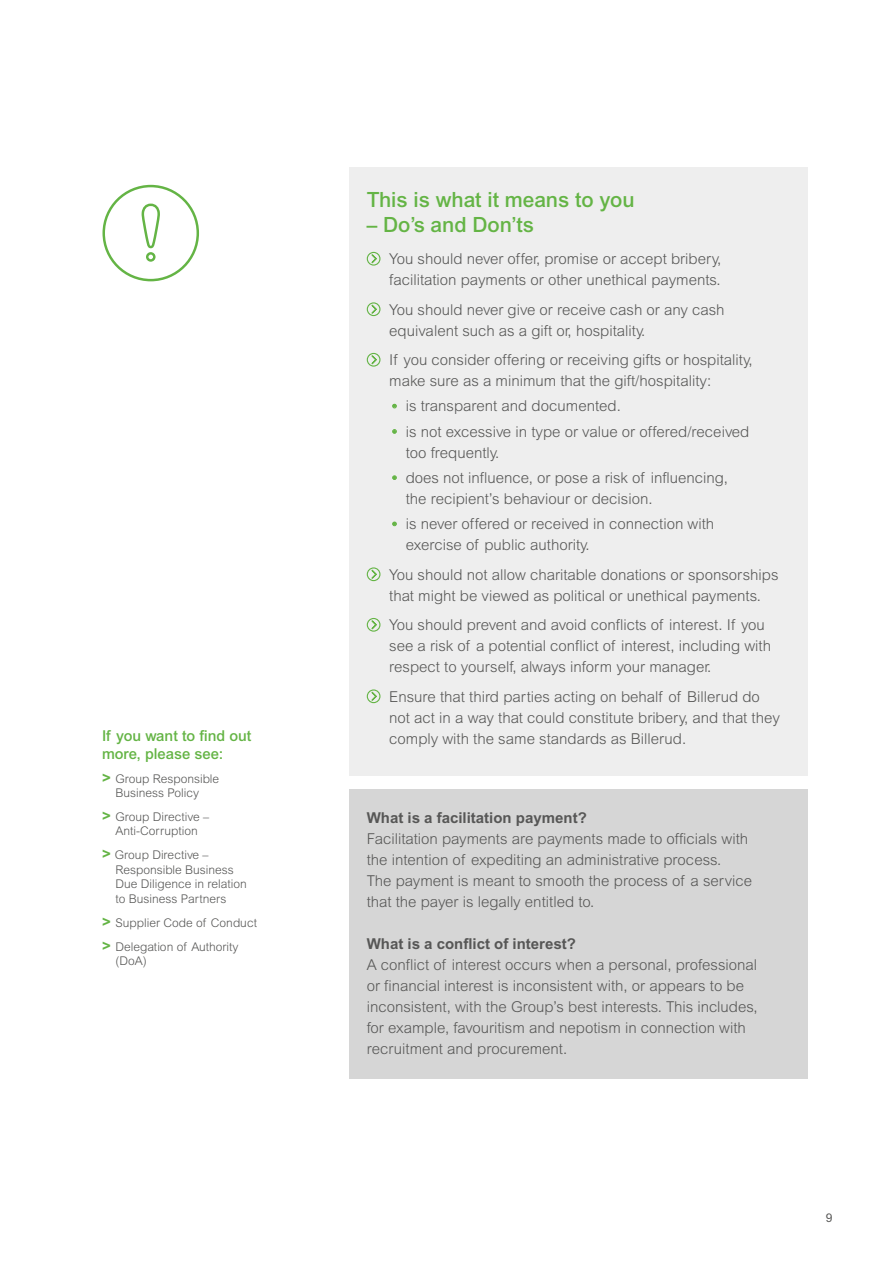
<style>
.page{position:relative;width:893px;height:1263px;background:#fff}
.page>*{position:absolute;margin:0;border:0;box-sizing:border-box;transform-origin:0 0}
.Header_2{font:500 21px "Arial MT Std";color:#64b445}
.t1{font:300 15px/21px "Arial MT Std";color:#575756}
.t2{font:700 15px "Arial MT Std";color:#575756}
.Header-3{font:500 15px/18px "Arial MT Std";color:#64b445}
.Underrubrik{font:300 12px/14.4px "Arial MT Std";color:#575756;text-align:center}
.t3{font:12px "Arial MT Std";color:#575756}
.s1{font-weight:700;font-size:15px;color:#64b445}
.s2{color:#64b445}
</style>
<div class="page">
<div style="left:350px;top:167px;width:458px;height:608px;background:#eee"></div>
<div style="left:367px;top:252px;width:13px;height:14px;border:1px solid #64b445;border-radius:50%"></div>
<svg style="left:370px;top:253px;width:8px;height:11px"></svg>
<div style="left:367px;top:302px;width:13px;height:14px;border:1px solid #64b445;border-radius:50%"></div>
<svg style="left:370px;top:304px;width:8px;height:11px"></svg>
<div style="left:367px;top:353px;width:13px;height:14px;border:1px solid #64b445;border-radius:50%"></div>
<svg style="left:370px;top:354px;width:8px;height:11px"></svg>
<div style="left:367px;top:567px;width:13px;height:14px;border:1px solid #64b445;border-radius:50%"></div>
<svg style="left:370px;top:569px;width:8px;height:11px"></svg>
<div style="left:367px;top:618px;width:13px;height:14px;border:1px solid #64b445;border-radius:50%"></div>
<svg style="left:370px;top:619px;width:8px;height:11px"></svg>
<div style="left:367px;top:689px;width:13px;height:14px;border:1px solid #64b445;border-radius:50%"></div>
<svg style="left:370px;top:691px;width:8px;height:11px"></svg>
<svg style="left:102px;top:185px;width:97px;height:96px"></svg>
<div style="left:350px;top:789px;width:458px;height:289px;background:#d6d6d6"></div>
<p class="Header-3" style="left:102px;top:726px;width:151px">If you want to find out more, please see:</p>
<p class="Underrubrik" style="left:102px;top:771px;width:119px"><span class="s1">&gt;</span> Group Responsible<br>Business Policy</p>
<p class="Underrubrik" style="left:102px;top:810px;width:109px"><span class="s1">&gt;</span> Group Directive –<br>Anti-Corruption</p>
<p class="Underrubrik" style="left:102px;top:848px;width:108px"><span class="s1">&gt;</span> Group Directive –</p>
<p class="Underrubrik" style="left:116px;top:862px;width:133px;text-align:left">Responsible Business<br>Due Diligence in relation to Business Partners</p>
<p class="Underrubrik" style="left:102px;top:915px;width:156px"><span class="s1">&gt;</span> Supplier Code of Conduct</p>
<p class="Underrubrik" style="left:116px;top:939px;width:124px;text-align:left;text-indent:-14px"><span class="s1">&gt;</span> Delegation of Authority (DoA)</p>
<p class="Header_2" style="left:367px;top:187px;width:269px">This is what it means to you</p>
<p class="Header_2" style="left:367px;top:213px;width:169px">– Do’s and Don’ts</p>
<p class="t1" style="left:389px;top:248px;width:334px">You should never offer, promise or accept bribery, facilitation payments or other unethical payments.</p>
<p class="t1" style="left:389px;top:299px;width:337px">You should never give or receive cash or any cash equivalent such as a gift or, hospitality.</p>
<p class="t1" style="left:389px;top:349px;width:365px">If you consider offering or receiving gifts or hospitality, make sure as a minimum that the gift/hospitality:</p>
<p class="t1" style="left:391px;top:396px;width:232px"><span class="s2">•</span> is transparent and documented.</p>
<p class="t1" style="left:406px;top:421px;width:345px;text-indent:-15px"><span class="s2">•</span> is not excessive in type or value or offered/received too frequently.</p>
<p class="t1" style="left:406px;top:467px;width:324px;text-indent:-15px"><span class="s2">•</span> does not influence, or pose a risk of influencing, the recipient’s behaviour or decision.</p>
<p class="t1" style="left:406px;top:513px;width:310px;text-indent:-15px"><span class="s2">•</span> is never offered or received in connection with exercise of public authority.</p>
<p class="t1" style="left:389px;top:564px;width:391px">You should not allow charitable donations or sponsorships that might be viewed as political or unethical payments.</p>
<p class="t1" style="left:389px;top:614px;width:383px">You should prevent and avoid conflicts of interest. If you see a risk of a potential conflict of interest, including with respect to yourself, always inform your manager.</p>
<p class="t1" style="left:389px;top:686px;width:392px">Ensure that third parties acting on behalf of Billerud do not act in a way that could constitute bribery, and that they comply with the same standards as Billerud.</p>
<p class="t2" style="left:367px;top:809px;width:222px">What is a facilitation payment?</p>
<p class="t1" style="left:367px;top:828px;width:387px">Facilitation payments are payments made to officials with the intention of expediting an administrative process.<br>The payment is meant to smooth the process of a service that the payer is legally entitled to.</p>
<p class="t2" style="left:367px;top:935px;width:211px">What is a conflict of interest?</p>
<p class="t1" style="left:367px;top:954px;width:392px">A conflict of interest occurs when a personal, professional or financial interest is inconsistent with, or appears to be inconsistent, with the Group’s best interests. This includes, for example, favouritism and nepotism in connection with recruitment and procurement.</p>
<p class="t3" style="left:826px;top:1211px;width:8px">9</p>
</div>
